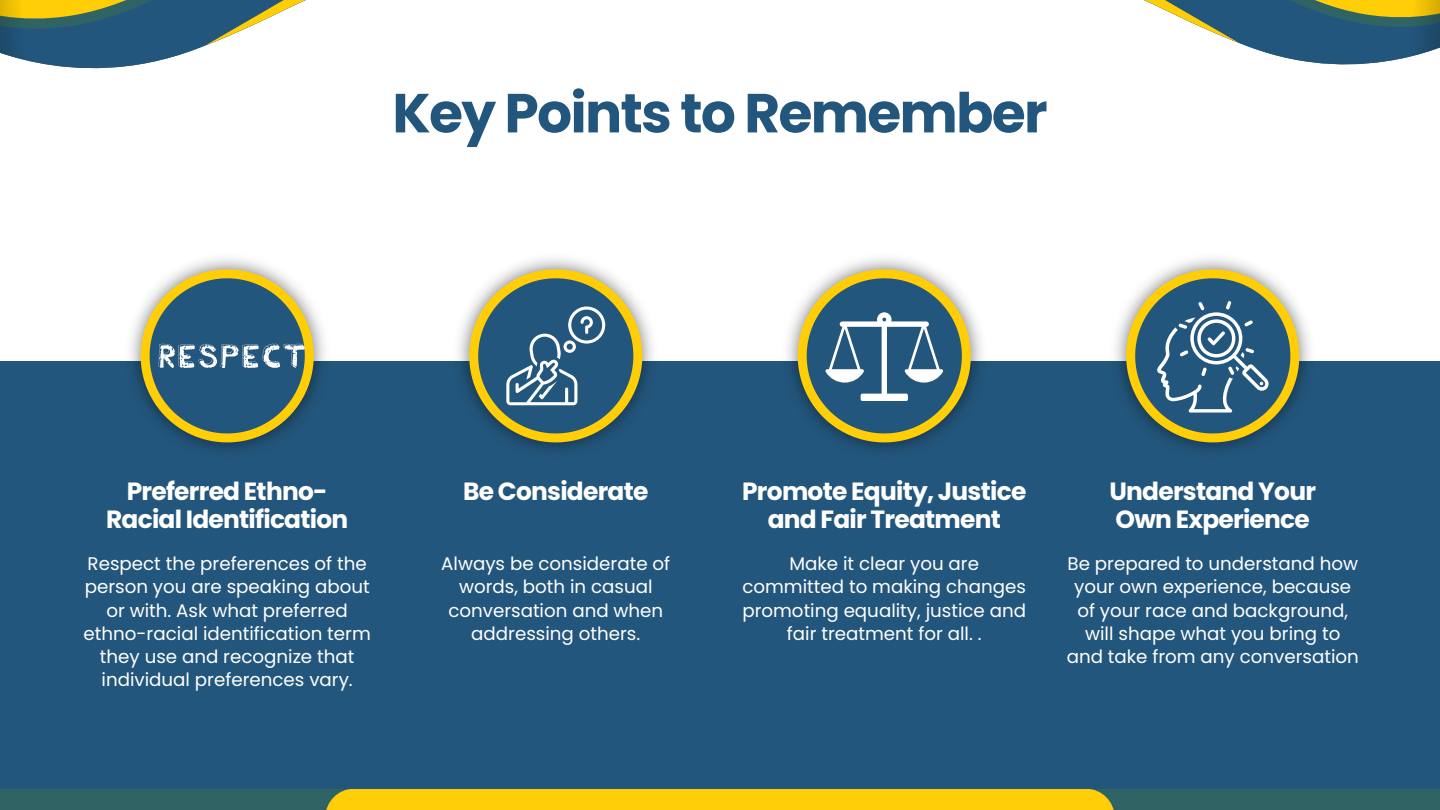
<style>
.page{position:relative;width:1440px;height:810px;background:#fff}
.page>*{position:absolute;margin:0;border:0;box-sizing:border-box;transform-origin:0 0}
.t1{font:700 55px "Poppins";letter-spacing:-.03em;color:#23567c}
.t2{font:700 24.9px/28px "Poppins";letter-spacing:-.03em;color:#fff;text-align:center}
.t3{font:18.3px/23.2px "Poppins";color:#fff;text-align:center}
</style>
<div class="page">
<div style="left:0;top:361px;width:1440px;height:449px;background:#23567c"></div>
<img style="left:130px;top:258px;width:195px;height:192px">
<img style="left:458px;top:258px;width:195px;height:192px">
<img style="left:787px;top:258px;width:195px;height:192px">
<img style="left:1115px;top:258px;width:195px;height:192px">
<svg style="left:1144px;top:0;width:296px;height:65px"></svg>
<svg style="left:0;top:0;width:306px;height:69px"></svg>
<div style="left:0;top:789px;width:1440px;height:21px;background:#306464"></div>
<div style="left:325px;top:789px;width:790px;height:21px;background:#ffce07"></div>
<svg style="left:141px;top:269px;width:173px;height:173px"></svg>
<svg style="left:469px;top:269px;width:173px;height:173px"></svg>
<svg style="left:798px;top:269px;width:173px;height:173px"></svg>
<svg style="left:1126px;top:269px;width:173px;height:173px"></svg>
<h1 class="t1" style="left:392px;top:75px;width:657px">Key Points to Remember</h1>
<h2 class="t2" style="left:106px;top:477px;width:244px">Preferred Ethno-<br>Racial Identification</h2>
<p class="t3" style="left:84px;top:552px;width:289px">Respect the preferences of the person you are speaking about or with. Ask what preferred ethno-racial identification term they use and recognize that individual preferences vary.</p>
<h2 class="t2" style="left:463px;top:477px;width:187px">Be Considerate</h2>
<p class="t3" style="left:441px;top:552px;width:231px">Always be considerate of words, both in casual conversation and when addressing others.</p>
<h2 class="t2" style="left:742px;top:477px;width:286px">Promote Equity, Justice and Fair Treatment</h2>
<p class="t3" style="left:742px;top:552px;width:285px">Make it clear you are committed to making changes promoting equality, justice and fair treatment for all. .</p>
<h2 class="t2" style="left:1109px;top:477px;width:208px;text-align:left">Understand Your<br>Own Experience</h2>
<p class="t3" style="left:1067px;top:552px;width:294px">Be prepared to understand how your own experience, because of your race and background, will shape what you bring to and take from any conversation</p>
</div>
